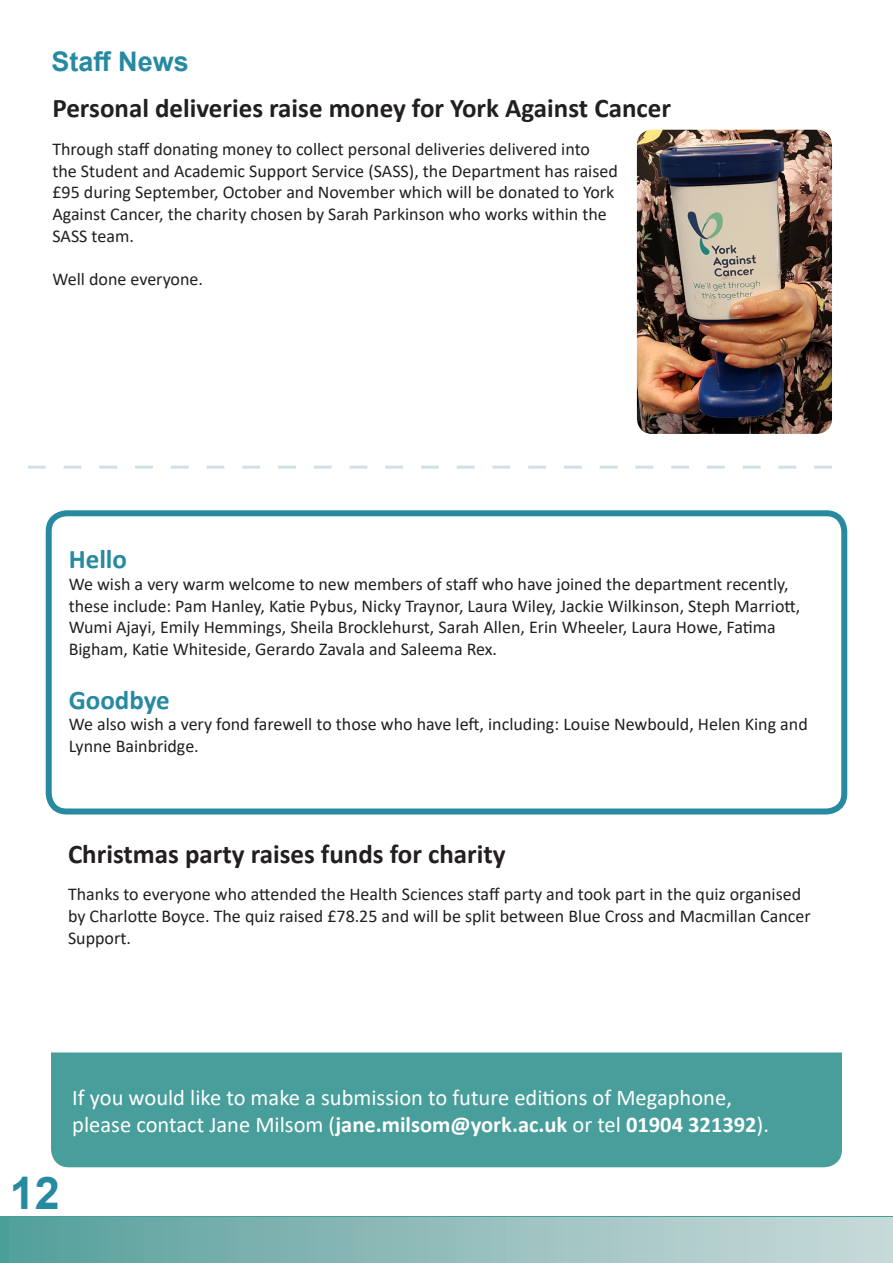
<style>
.page{position:relative;width:893px;height:1263px;background:#fff}
.page>*{position:absolute;margin:0;border:0;box-sizing:border-box;transform-origin:0 0}
.t1{font:700 45px "Arial";color:#268aa1}
.t2{font:700 27px "Calibri";color:#231f20}
.t3{font:700 27px "Calibri";color:#268aa1}
.Section_Headers{font:700 27px "Arial";color:#268aa1}
.Contact_Footer{font:22.5px/27px "Calibri";color:#fff}
.t4{font:18px/21.6px "Calibri";color:#231f20}
.s1{font-weight:700}
</style>
<div class="page">
<div style="left:0;top:1216px;width:893px;height:5px;background:#479e9a"></div>
<div style="left:0;top:1217px;width:893px;height:46px;background:linear-gradient(to right,#569f9b,#ccdbdb)"></div>
<div style="left:46px;top:510px;width:801px;height:304px;border:6px solid #268aa1;border-radius:18px"></div>
<svg style="left:28px;top:466px;width:804px;height:3px"></svg>
<div style="left:51px;top:1052px;width:791px;height:115px;background:#479e9a"></div>
<img style="left:637px;top:130px;width:195px;height:304px">
<p class="Section_Headers" style="left:51px;top:42px;width:139px">Staff News</p>
<p class="t2" style="left:52px;top:89px;width:620px">Personal deliveries raise money for York Against Cancer</p>
<p class="t4" style="left:52px;top:138px;width:567px">Through staff donating money to collect personal deliveries delivered into the Student and Academic Support Service (SASS), the Department has raised £95 during September, October and November which will be donated to York Against Cancer, the charity chosen by Sarah Parkinson who works within the SASS team.</p>
<p class="t4" style="left:52px;top:268px;width:152px">Well done everyone.</p>
<p class="t3" style="left:69px;top:540px;width:60px">Hello</p>
<p class="t4" style="left:69px;top:573px;width:733px">We wish a very warm welcome to new members of staff who have joined the department recently, these include: Pam Hanley, Katie Pybus, Nicky Traynor, Laura Wiley, Jackie Wilkinson, Steph Marriott, Wumi Ajayi, Emily Hemmings, Sheila Brocklehurst, Sarah Allen, Erin Wheeler, Laura Howe, Fatima Bigham, Katie Whiteside, Gerardo Zavala and Saleema Rex.</p>
<p class="t3" style="left:69px;top:681px;width:103px">Goodbye</p>
<p class="t4" style="left:69px;top:713px;width:740px">We also wish a very fond farewell to those who have left, including: Louise Newbould, Helen King and<br>Lynne Bainbridge.</p>
<p class="t2" style="left:68px;top:834px;width:439px">Christmas party raises funds for charity</p>
<p class="t4" style="left:68px;top:883px;width:744px">Thanks to everyone who attended the Health Sciences staff party and took part in the quiz organised by Charlotte Boyce. The quiz raised £78.25 and will be split between Blue Cross and Macmillan Cancer<br>Support.</p>
<h1 class="t1" style="left:10px;top:1162px;width:52px">12</h1>
<p class="Contact_Footer" style="left:72px;top:1083px;width:698px">If you would like to make a submission to future editions of Megaphone, please contact Jane Milsom (<span class="s1">jane.milsom@york.ac.uk</span> or tel <span class="s1">01904 321392</span>).</p>
</div>
